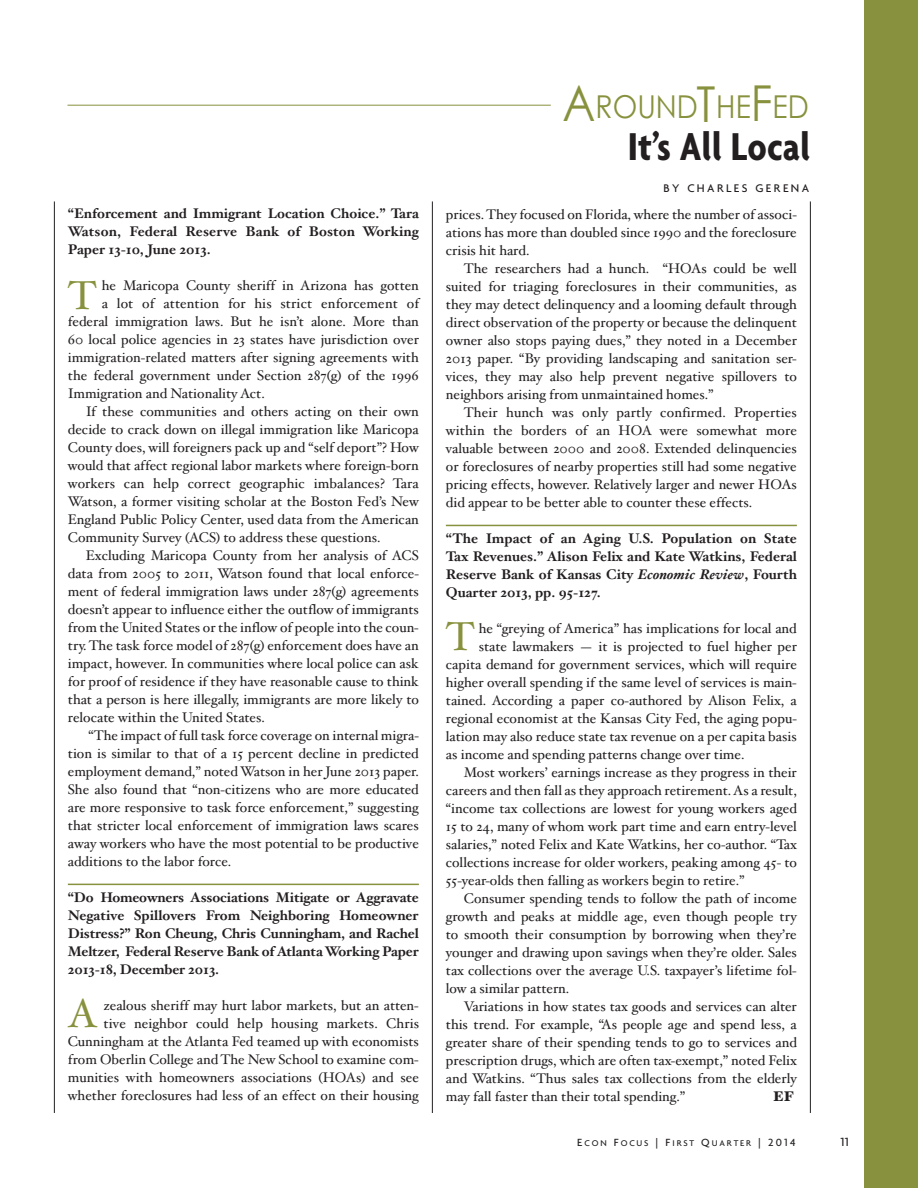
<style>
.page{position:relative;width:918px;height:1188px;background:#fff}
.page>*{position:absolute;margin:0;border:0;box-sizing:border-box;transform-origin:0 0}
.t1{font:700 condensed 42px "Agenda";color:#231f20}
.Body_Copy{font:40.5px "Hoefler Text";color:#88913d}
.t2{font:31.5px "Century Gothic";color:#88913d;scale:.9 1}
.Body_Copy-2{font:13.95px/18px "Hoefler Text";color:#231f20;text-align:justify}
.Body_Copy-3{font:700 13.95px/18px "Hoefler Text";color:#231f20;text-align:justify}
.Body_Copy-4{font:900 13.95px "Hoefler Text";color:#231f20}
.t3{font:500 12.75px "Agenda";color:#231f20}
.t4{font:500 12px "Agenda";letter-spacing:.2em;color:#231f20}
.t5{font:500 9px "Agenda";letter-spacing:.2em;color:#231f20}
.s1{font-size:49.5px}
.s2{font-style:italic}
.s3{font-size:11.25px}
</style>
<div class="page">
<hr style="left:68px;top:105px;width:483px;height:1px;background:#88913d">
<hr style="left:54px;top:201px;width:1px;height:912px;background:#231f20">
<hr style="left:810px;top:201px;width:1px;height:912px;background:#231f20">
<hr style="left:432px;top:201px;width:1px;height:912px;background:#231f20">
<hr style="left:446px;top:525px;width:351px;height:1px;background:#88913d">
<hr style="left:68px;top:884px;width:351px;height:1px;background:#88913d">
<div style="left:864px;top:0;width:54px;height:1188px;background:#88913d"></div>
<p class="Body_Copy-3" style="left:68px;top:205px;width:353px">“Enforcement and Immigrant Location Choice.” Tara Watson, Federal Reserve Bank of Boston Working Paper 13-10, June 2013.</p>
<p class="Body_Copy-2" style="left:102px;top:277px;width:318px">he Maricopa County sheriff in Arizona has gotten</p>
<p class="Body_Copy-2" style="left:102px;top:295px;width:319px">a lot of attention for his strict enforcement of</p>
<p class="Body_Copy-2" style="left:68px;top:313px;width:352px">federal immigration laws. But he isn’t alone. More than</p>
<p class="Body_Copy-2" style="left:68px;top:331px;width:352px">60 local police agencies in 23 states have jurisdiction over</p>
<p class="Body_Copy-2" style="left:68px;top:349px;width:352px">immigration-related matters after signing agreements with</p>
<p class="Body_Copy-2" style="left:68px;top:367px;width:352px">the federal government under Section 287(g) of the 1996</p>
<p class="Body_Copy-2" style="left:68px;top:385px;width:198px">Immigration and Nationality Act.</p>
<p class="Body_Copy-2" style="left:68px;top:403px;width:353px;text-indent:18px">If these communities and others acting on their own decide to crack down on illegal immigration like Maricopa County does, will foreigners pack up and “self deport”? How would that affect regional labor markets where foreign-born workers can help correct geographic imbalances? Tara Watson, a former visiting scholar at the Boston Fed’s New England Public Policy Center, used data from the American Community Survey (ACS) to address these questions.</p>
<p class="Body_Copy-2" style="left:68px;top:547px;width:353px;text-indent:18px">Excluding Maricopa County from her analysis of ACS data from 2005 to 2011, Watson found that local enforce&shy;ment of federal immigration laws under 287(g) agreements doesn’t appear to influence either the outflow of immigrants from the United States or the inflow of people into the coun&shy;try. The task force model of 287(g) enforcement does have an impact, however. In communities where local police can ask for proof of residence if they have reasonable cause to think that a person is here illegally, immigrants are more likely to relocate within the United States.</p>
<p class="Body_Copy-2" style="left:68px;top:727px;width:353px;text-indent:21px">“The impact of full task force coverage on internal migra&shy;tion is similar to that of a 15 percent decline in predicted employment demand,” noted Watson in her June 2013 paper.<br>She also found that “non-citizens who are more educated are more responsive to task force enforcement,” suggesting that stricter local enforcement of immigration laws scares away workers who have the most potential to be productive additions to the labor force.</p>
<p class="Body_Copy-3" style="left:68px;top:888px;width:353px">“Do Homeowners Associations Mitigate or Aggravate Negative Spillovers From Neighboring Homeowner Distress?” Ron Cheung, Chris Cunningham, and Rachel Meltzer, Federal Reserve Bank of Atlanta Working Paper 2013-18, December 2013.</p>
<p class="Body_Copy-2" style="left:68px;top:997px;width:353px;text-align:right">zealous sheriff may hurt labor markets, but an atten-<br>tive neighbor could help housing markets. Chris Cunningham at the Atlanta Fed teamed up with economists from Oberlin College and The New School to examine com&shy;munities with homeowners associations (HOAs) and see whether foreclosures had less of an effect on their housing</p>
<p class="Body_Copy" style="left:68px;top:272px;width:30px">T</p>
<p class="Body_Copy" style="left:68px;top:989px;width:31px">A</p>
<p class="t2" style="left:563px;top:88px;width:275px"><span class="s1">A</span>ROUND<span class="s1">T</span>HE<span class="s1">F</span>ED</p>
<p class="t1" style="left:628px;top:122px;width:184px">It’s All Local</p>
<p class="t4" style="left:664px;top:181px;width:147px">BY CHARLES GERENA</p>
<p class="Body_Copy-2" style="left:446px;top:206px;width:353px">prices. They focused on Florida, where the number of associ&shy;ations has more than doubled since 1990 and the foreclosure crisis hit hard.</p>
<p class="Body_Copy-2" style="left:446px;top:260px;width:353px;text-indent:18px">The researchers had a hunch. “HOAs could be well suited for triaging foreclosures in their communities, as they may detect delinquency and a looming default through direct observation of the property or because the delinquent owner also stops paying dues,” they noted in a December 2013 paper. “By providing landscaping and sanitation ser&shy;vices, they may also help prevent negative spillovers to neighbors arising from unmaintained homes.”</p>
<p class="Body_Copy-2" style="left:446px;top:404px;width:353px;text-indent:18px">Their hunch was only partly confirmed. Properties within the borders of an HOA were somewhat more valuable between 2000 and 2008. Extended delinquencies or foreclosures of nearby properties still had some negative pricing effects, however. Relatively larger and newer HOAs did appear to be better able to counter these effects.</p>
<p class="Body_Copy-3" style="left:446px;top:530px;width:353px">“The Impact of an Aging U.S. Population on State Tax Revenues.” Alison Felix and Kate Watkins, Federal Reserve Bank of Kansas City <span class="s2">Economic Review</span>, Fourth Quarter 2013, pp. 95-127.</p>
<p class="Body_Copy-2" style="left:479px;top:620px;width:320px">he “greying of America” has implications for local and</p>
<p class="Body_Copy-2" style="left:479px;top:638px;width:320px">state lawmakers — it is projected to fuel higher per</p>
<p class="Body_Copy-2" style="left:446px;top:656px;width:352px">capita demand for government services, which will require</p>
<p class="Body_Copy-2" style="left:446px;top:674px;width:352px">higher overall spending if the same level of services is main-</p>
<p class="Body_Copy-2" style="left:446px;top:692px;width:352px">tained. According a paper co-authored by Alison Felix, a</p>
<p class="Body_Copy-2" style="left:446px;top:710px;width:353px">regional economist at the Kansas City Fed, the aging popu-</p>
<p class="Body_Copy-2" style="left:446px;top:728px;width:352px">lation may also reduce state tax revenue on a per capita basis</p>
<p class="Body_Copy-2" style="left:446px;top:746px;width:300px">as income and spending patterns change over time.</p>
<p class="Body_Copy-2" style="left:446px;top:764px;width:353px;text-indent:18px">Most workers’ earnings increase as they progress in their careers and then fall as they approach retirement. As a result, “income tax collections are lowest for young workers aged 15 to 24, many of whom work part time and earn entry-level salaries,” noted Felix and Kate Watkins, her co-author. “Tax collections increase for older workers, peaking among 45- to 55-year-olds then falling as workers begin to retire.”</p>
<p class="Body_Copy-2" style="left:446px;top:890px;width:353px;text-indent:18px">Consumer spending tends to follow the path of income growth and peaks at middle age, even though people try to smooth their consumption by borrowing when they’re younger and drawing upon savings when they’re older. Sales tax collections over the average U.S. taxpayer’s lifetime fol&shy;low a similar pattern.</p>
<p class="Body_Copy-2" style="left:446px;top:998px;width:353px;text-indent:18px">Variations in how states tax goods and services can alter this trend. For example, “As people age and spend less, a greater share of their spending tends to go to services and prescription drugs, which are often tax-exempt,” noted Felix and Watkins. “Thus sales tax collections from the elderly may fall faster than their total spending.”</p>
<p class="Body_Copy" style="left:446px;top:613px;width:30px">T</p>
<p class="Body_Copy-4" style="left:773px;top:1088px;width:23px">EF</p>
<p class="t5" style="left:577px;top:1138px;width:220px"><span class="s3">E</span>CON <span class="s3">F</span>OCUS <span class="s3">| F</span>IRST <span class="s3">Q</span>UARTER <span class="s3">| 2014</span></p>
<p class="t3" style="left:841px;top:1134px;width:10px">11</p>
</div>
